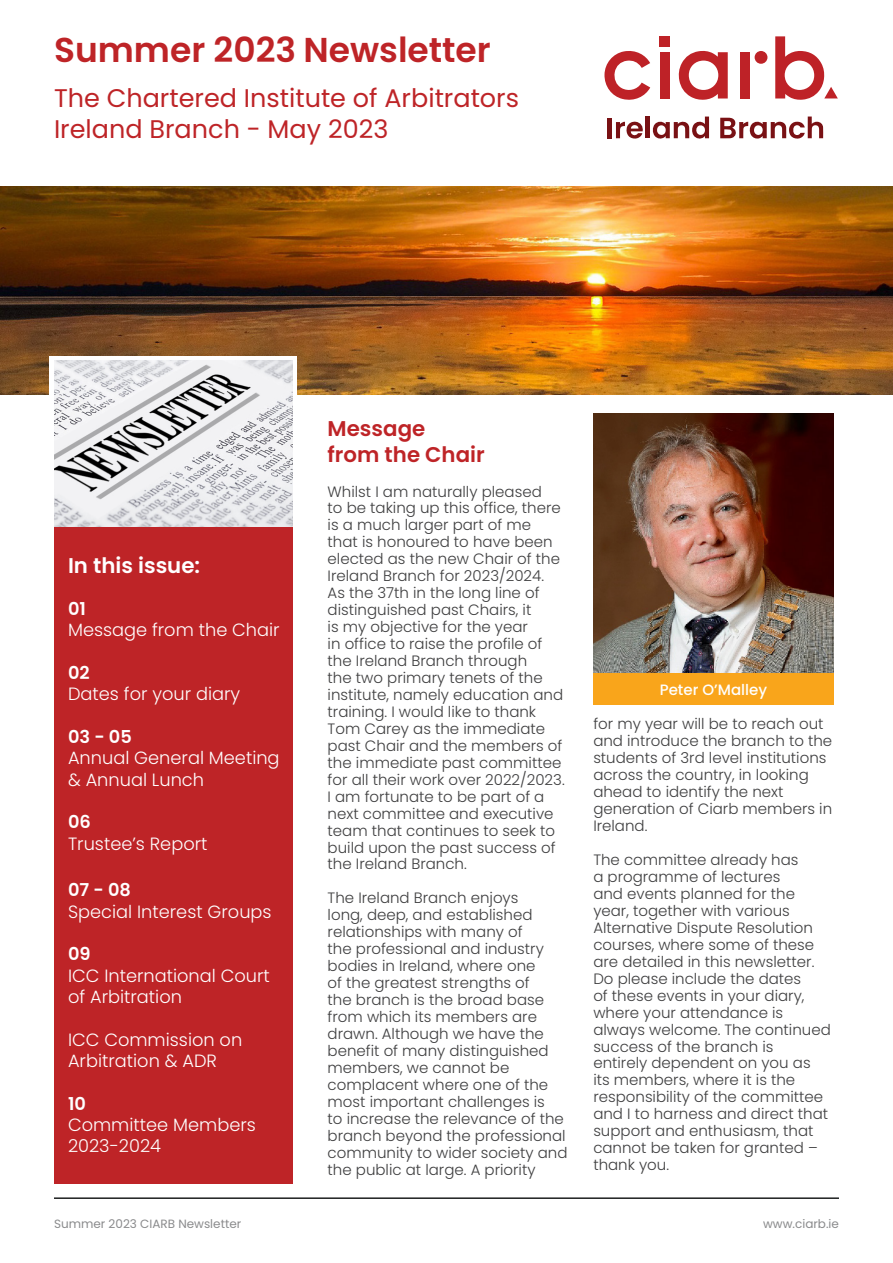
<style>
.page{position:relative;width:893px;height:1263px;background:#fff}
.page>*{position:absolute;margin:0;border:0;box-sizing:border-box;transform-origin:0 0}
.t1{font:600 34.5px "Poppins";color:#be2427}
.t2{font:25.5px "Poppins";color:#be2427}
.t3{font:600 21.3px "Poppins";color:#be2427}
.t4{font:600 21.3px "Poppins";color:#fff}
.t5{font:300 17.7px/21.3px "Poppins";color:#fff}
.t6{font:600 17.7px "Poppins";color:#fff}
.t7{font:300 15px/17px "Poppins";color:#3e3e3f}
.t8{font:500 15px "Poppins";color:#fff}
.t9{font:12px "Poppins";color:#57585a}
</style>
<div class="page">
<svg style="left:678px;top:50px;width:50px;height:50px"></svg>
<svg style="left:604px;top:51px;width:46px;height:49px"></svg>
<div style="left:660px;top:52px;width:9px;height:46px;background:#be2227"></div>
<div style="left:740px;top:52px;width:10px;height:46px;background:#be2227"></div>
<svg style="left:652px;top:117px;width:57px;height:22px"></svg>
<div style="left:755px;top:51px;width:12px;height:13px;background:#be2227;border-radius:50%"></div>
<div style="left:659px;top:36px;width:11px;height:11px;background:#be2227"></div>
<hr style="left:646px;top:117px;width:4px;height:21px;background:#791114">
<svg style="left:616px;top:121px;width:27px;height:18px"></svg>
<svg style="left:720px;top:117px;width:103px;height:22px"></svg>
<hr style="left:608px;top:118px;width:4px;height:20px;background:#791114">
<svg style="left:775px;top:36px;width:63px;height:64px"></svg>
<img style="left:0;top:186px;width:893px;height:209px">
<div style="left:50px;top:356px;width:247px;height:193px;background:#fff"></div>
<div style="left:54px;top:361px;width:239px;height:822px;background:#be2427"></div>
<hr style="left:54px;top:1197px;width:785px;height:2px;background:#1d1f1f">
<img style="left:54px;top:361px;width:239px;height:165px">
<img style="left:593px;top:414px;width:240px;height:259px">
<div style="left:593px;top:673px;width:240px;height:32px;background:#f9a51b"></div>
<p class="t1" style="left:54px;top:30px;width:438px">Summer 2023 Newsletter</p>
<p class="t2" style="left:54px;top:83px;width:467px">The Chartered Institute of Arbitrators</p>
<p class="t2" style="left:54px;top:114px;width:336px">Ireland Branch - May 2023</p>
<p class="t4" style="left:68px;top:553px;width:134px">In this issue:</p>
<p class="t6" style="left:68px;top:598px;width:19px">01</p>
<p class="t5" style="left:68px;top:619px;width:213px">Message from the Chair</p>
<p class="t6" style="left:68px;top:662px;width:23px">02</p>
<p class="t5" style="left:68px;top:683px;width:174px">Dates for your diary</p>
<p class="t6" style="left:68px;top:726px;width:65px">03 - 05</p>
<p class="t5" style="left:68px;top:747px;width:213px">Annual General Meeting &amp; Annual Lunch</p>
<p class="t6" style="left:68px;top:812px;width:24px">06</p>
<p class="t5" style="left:68px;top:833px;width:141px">Trustee’s Report</p>
<p class="t6" style="left:68px;top:880px;width:64px">07 - 08</p>
<p class="t5" style="left:68px;top:901px;width:205px">Special Interest Groups</p>
<p class="t6" style="left:68px;top:944px;width:24px">09</p>
<p class="t5" style="left:68px;top:965px;width:203px">ICC International Court of Arbitration</p>
<p class="t5" style="left:68px;top:1029px;width:176px">ICC Commission on<br>Arbitration &amp; ADR</p>
<p class="t6" style="left:68px;top:1093px;width:19px">10</p>
<p class="t5" style="left:68px;top:1114px;width:189px">Committee Members<br>2023-2024</p>
<p class="t3" style="left:328px;top:416px;width:99px">Message</p>
<p class="t3" style="left:328px;top:442px;width:159px">from the Chair</p>
<p class="t7" style="left:328px;top:483px;width:239px">Whilst I am naturally pleased<br>to be taking up this office, there is a much larger part of me that is honoured to have been elected as the new Chair of the<br>Ireland Branch for 2023/2024.<br>As the 37th in the long line of distinguished past Chairs, it<br>is my objective for the year<br>in office to raise the profile of the Ireland Branch through<br>the two primary tenets of the institute, namely education and training. I would like to thank<br>Tom Carey as the immediate past Chair and the members of the immediate past committee for all their work over 2022/2023.<br>I am fortunate to be part of a next committee and executive team that continues to seek to build upon the past success of the Ireland Branch.</p>
<p class="t7" style="left:328px;top:890px;width:241px">The Ireland Branch enjoys<br>long, deep, and established relationships with many of<br>the professional and industry bodies in Ireland, where one<br>of the greatest strengths of<br>the branch is the broad base from which its members are drawn. Although we have the benefit of many distinguished members, we cannot be complacent where one of the most important challenges is<br>to increase the relevance of the branch beyond the professional community to wider society and the public at large. A priority</p>
<p class="t8" style="left:660px;top:681px;width:109px">Peter O’Malley</p>
<p class="t7" style="left:593px;top:716px;width:240px">for my year will be to reach out and introduce the branch to the students of 3rd level institutions across the country, in looking ahead to identify the next generation of Ciarb members in<br>Ireland.</p>
<p class="t7" style="left:593px;top:851px;width:239px">The committee already has<br>a programme of lectures<br>and events planned for the year, together with various<br>Alternative Dispute Resolution courses, where some of these are detailed in this newsletter.<br>Do please include the dates<br>of these events in your diary, where your attendance is always welcome. The continued success of the branch is entirely dependent on you as its members, where it is the responsibility of the committee and I to harness and direct that support and enthusiasm, that cannot be taken for granted – thank you.</p>
<p class="t9" style="left:54px;top:1217px;width:189px">Summer 2023 CIARB Newsletter</p>
<p class="t9" style="left:763px;top:1217px;width:77px">www.ciarb.ie</p>
</div>
